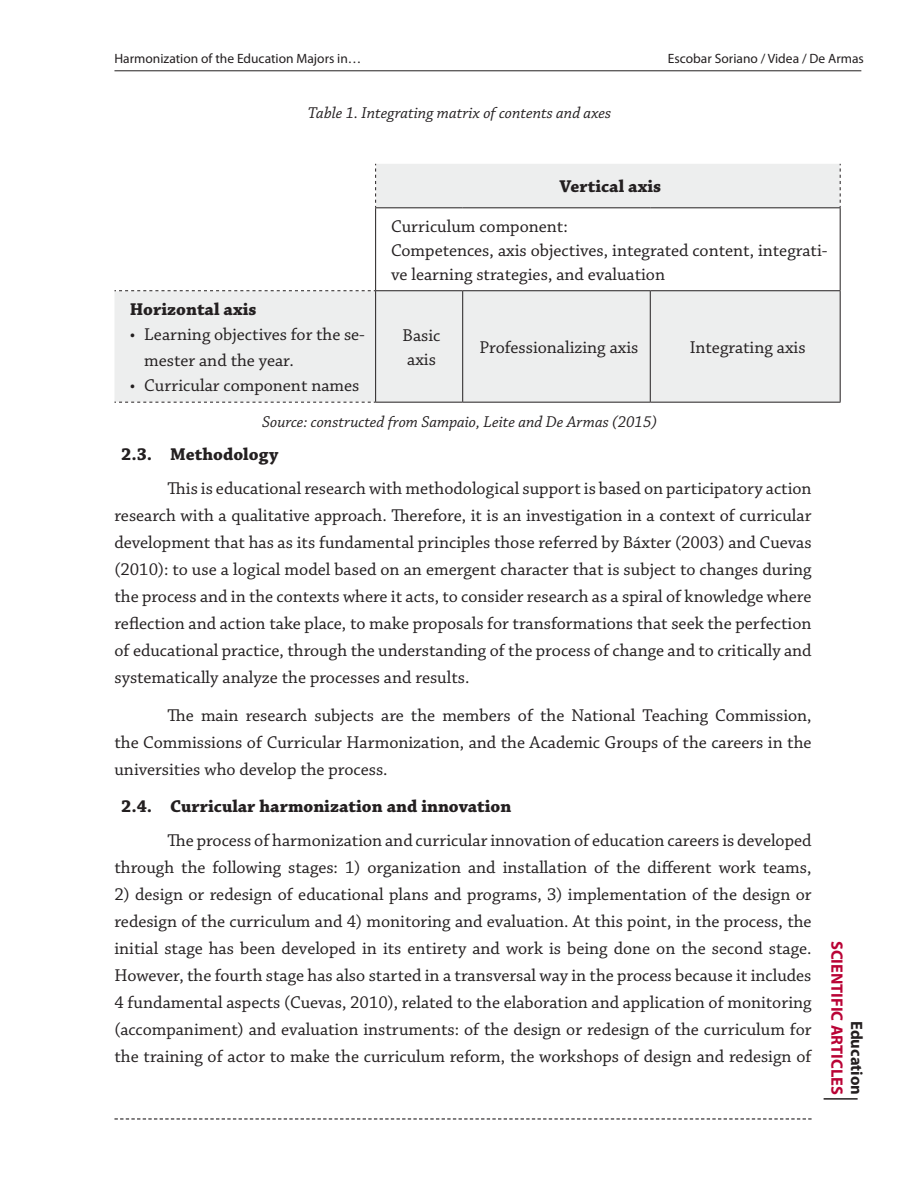
<style>
.page{position:relative;width:918px;height:1188px;background:#fff}
.page>*{position:absolute;margin:0;border:0;box-sizing:border-box;transform-origin:0 0}
.TablasTexto{font:18px/27px "Chaparral Pro";color:#231f20}
.TablasTexto-2{font:700 18px "Chaparral Pro";color:#231f20}
.t1{font:italic 16.5px "Chaparral Pro";color:#231f20}
.t2{font:700 16.5px "Myriad Pro";color:#b90335}
.t3{font:700 16.5px "Myriad Pro";color:#231f20}
.t4{font:13.5px "Myriad Pro";color:#231f20}
</style>
<div class="page">
<svg style="left:114px;top:164px;width:726px;height:238px;fill:#edeeee"></svg>
<hr style="left:375px;top:207px;width:88px;height:1px;background:#231f20">
<hr style="left:463px;top:207px;width:187px;height:1px;background:#231f20">
<hr style="left:650px;top:207px;width:191px;height:1px;background:#231f20">
<hr style="left:840px;top:208px;width:1px;height:82px;background:#231f20">
<hr style="left:463px;top:290px;width:187px;height:1px;background:#231f20">
<hr style="left:463px;top:402px;width:187px;height:1px;background:#231f20">
<hr style="left:650px;top:290px;width:191px;height:1px;background:#231f20">
<hr style="left:650px;top:291px;width:1px;height:111px;background:#231f20">
<hr style="left:840px;top:291px;width:1px;height:111px;background:#231f20">
<hr style="left:650px;top:402px;width:191px;height:1px;background:#231f20">
<svg style="left:114px;top:290px;width:261px;height:1px"></svg>
<svg style="left:114px;top:402px;width:261px;height:1px"></svg>
<hr style="left:375px;top:290px;width:88px;height:1px;background:#231f20">
<hr style="left:375px;top:291px;width:1px;height:111px;background:#231f20">
<hr style="left:462px;top:291px;width:1px;height:111px;background:#231f20">
<hr style="left:375px;top:402px;width:88px;height:1px;background:#231f20">
<svg style="left:375px;top:164px;width:1px;height:43px"></svg>
<svg style="left:840px;top:164px;width:1px;height:43px"></svg>
<hr style="left:375px;top:208px;width:1px;height:82px;background:#231f20">
<hr style="left:114px;top:70px;width:747px;height:1px;background:#231f20">
<hr style="left:824px;top:1098px;width:34px;height:2px;background:#231f20">
<svg style="left:114px;top:1118px;width:698px;height:2px"></svg>
<p class="t4" style="left:114px;top:50px;width:248px">Harmonization of the Education Majors in…</p>
<p class="t4" style="left:668px;top:50px;width:198px">Escobar Soriano / Videa / De Armas</p>
<p class="t1" style="left:308px;top:104px;width:305px">Table 1. Integrating matrix of contents and axes</p>
<p class="TablasTexto-2" style="left:130px;top:299px;width:128px">Horizontal axis</p>
<p class="TablasTexto" style="left:144px;top:323px;width:222px;line-height:25.5px;text-indent:-14px">• Learning objectives for the se&shy;mester and the year.</p>
<p class="TablasTexto" style="left:130px;top:373px;width:231px">• Curricular component names</p>
<p class="TablasTexto-2" style="left:559px;top:176px;width:103px">Vertical axis</p>
<p class="TablasTexto" style="left:391px;top:213px;width:178px">Curriculum component:</p>
<p class="TablasTexto" style="left:391px;top:239px;width:438px;line-height:24px">Competences, axis objectives, integrated content, integrati&shy;ve learning strategies, and evaluation</p>
<p class="TablasTexto" style="left:403px;top:324px;width:39px;line-height:24px">Basic axis</p>
<p class="TablasTexto" style="left:479px;top:335px;width:161px">Professionalizing axis</p>
<p class="TablasTexto" style="left:690px;top:335px;width:117px">Integrating axis</p>
<p class="t1" style="left:262px;top:412px;width:396px">Source: constructed from Sampaio, Leite and De Armas (2015)</p>
<p class="TablasTexto-2" style="left:121px;top:444px;width:159px">2.3. Methodology</p>
<p class="TablasTexto" style="left:114px;top:476px;width:699px;text-align:justify;text-indent:53px">This is educational research with methodological support is based on participatory action research with a qualitative approach. Therefore, it is an investigation in a context of curricular development that has as its fundamental principles those referred by Báxter (2003) and Cuevas (2010): to use a logical model based on an emergent character that is subject to changes during the process and in the contexts where it acts, to consider research as a spiral of knowledge where reflection and action take place, to make proposals for transformations that seek the perfection of educational practice, through the understanding of the process of change and to critically and systematically analyze the processes and results.</p>
<p class="TablasTexto" style="left:114px;top:702px;width:699px;text-align:justify;text-indent:53px">The main research subjects are the members of the National Teaching Commission, the Commissions of Curricular Harmonization, and the Academic Groups of the careers in the universities who develop the process.</p>
<p class="TablasTexto-2" style="left:121px;top:796px;width:392px">2.4. Curricular harmonization and innovation</p>
<p class="TablasTexto" style="left:114px;top:828px;width:699px;text-align:right">The process of harmonization and curricular innovation of education careers is developed through the following stages: 1) organization and installation of the different work teams,</p>
<p class="TablasTexto" style="left:114px;top:882px;width:699px;text-align:justify">2) design or redesign of educational plans and programs, 3) implementation of the design or redesign of the curriculum and 4) monitoring and evaluation. At this point, in the process, the initial stage has been developed in its entirety and work is being done on the second stage.<br>However, the fourth stage has also started in a transversal way in the process because it includes 4 fundamental aspects (Cuevas, 2010), related to the elaboration and application of monitoring (accompaniment) and evaluation instruments: of the design or redesign of the curriculum for the training of actor to make the curriculum reform, the workshops of design and redesign of</p>
<p class="t2" style="left:848px;top:941px;width:156px;rotate:90deg">SCIENTIFIC ARTICLES</p>
<p class="t3" style="left:868px;top:1021px;width:76px;rotate:90deg">Education</p>
</div>
